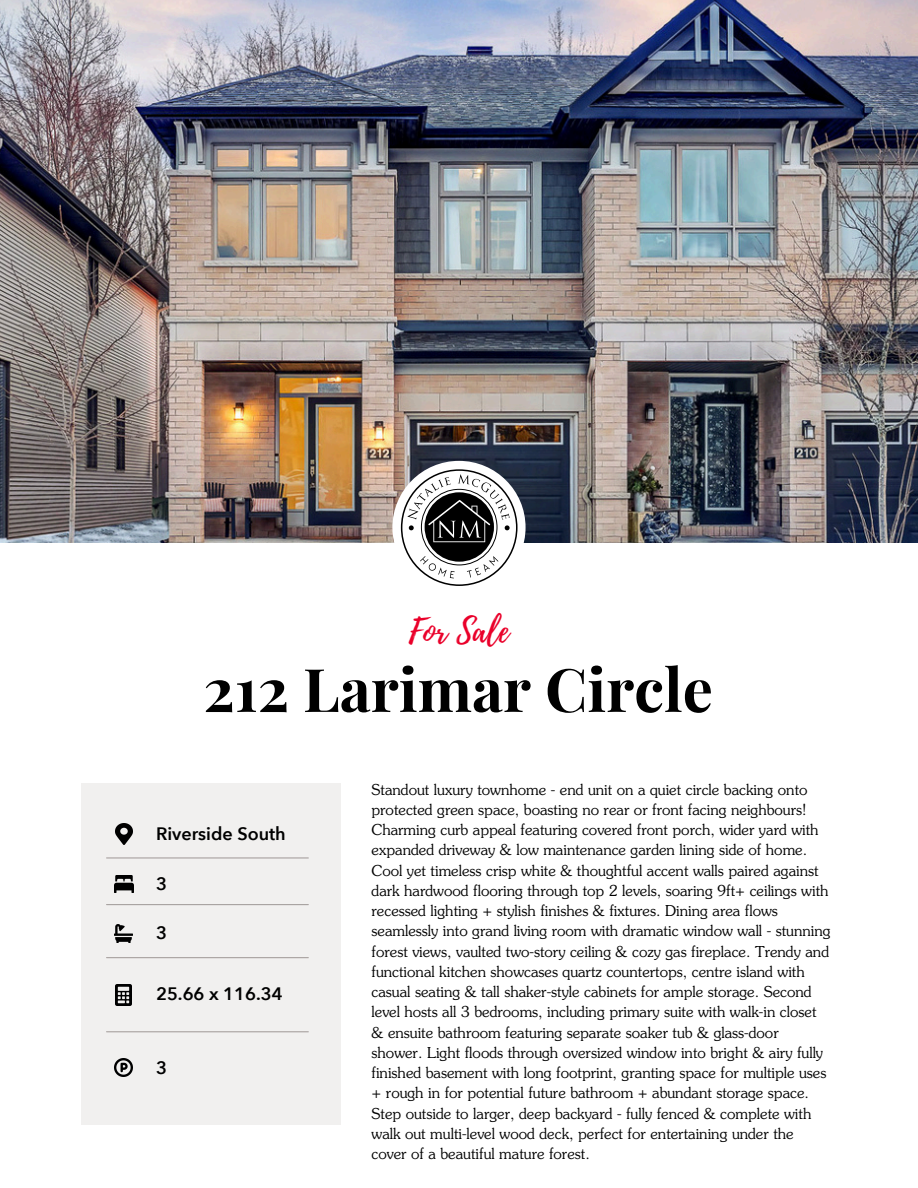
<style>
.page{position:relative;width:918px;height:1188px;background:#fff}
.page>*{position:absolute;margin:0;border:0;box-sizing:border-box;transform-origin:0 0}
.t1{font:700 60px "Playfair Display";color:#000}
.t2{font:33px "Playlist Script";color:#ea002a}
.t3{font:600 18px "Avenir Next";color:#000}
.t4{font:300 15px/20.2px "Souvenir Std";color:#000}
</style>
<div class="page">
<img style="left:0;top:0;width:918px;height:543px">
<div style="left:392px;top:461px;width:134px;height:133px;background:#fff;border-radius:50%"></div>
<svg style="left:401px;top:469px;width:117px;height:117px"></svg>
<div style="left:81px;top:783px;width:260px;height:342px;background:#f1f0ef"></div>
<img style="left:115px;top:823px;width:17px;height:22px">
<img style="left:114px;top:876px;width:19px;height:17px">
<img style="left:115px;top:924px;width:18px;height:18px">
<img style="left:116px;top:984px;width:15px;height:21px">
<img style="left:115px;top:1058px;width:18px;height:18px">
<hr style="left:107px;top:857px;width:201px;height:2px;background:#a7a19f">
<hr style="left:107px;top:904px;width:201px;height:1px;background:#a7a19f">
<hr style="left:107px;top:957px;width:201px;height:1px;background:#a7a19f">
<hr style="left:107px;top:1031px;width:201px;height:1px;background:#a7a19f">
<p class="t2" style="left:409px;top:608px;width:102px">For Sale</p>
<p class="t1" style="left:203px;top:647px;width:511px">212 Larimar Circle</p>
<h1 class="t3" style="left:156px;top:822px;width:131px">Riverside South</h1>
<p class="t3" style="left:156px;top:872px;width:12px">3</p>
<h3 class="t3" style="left:156px;top:921px;width:12px">3</h3>
<p class="t3" style="left:156px;top:982px;width:128px">25.66 x 116.34</p>
<p class="t3" style="left:156px;top:1056px;width:12px">3</p>
<h2 class="t4" style="left:372px;top:780px;width:461px">Standout luxury townhome - end unit on a quiet circle backing onto protected green space, boasting no rear or front facing neighbours!<br>Charming curb appeal featuring covered front porch, wider yard with expanded driveway &amp; low maintenance garden lining side of home.<br>Cool yet timeless crisp white &amp; thoughtful accent walls paired against dark hardwood flooring through top 2 levels, soaring 9ft+ ceilings with recessed lighting + stylish finishes &amp; fixtures. Dining area flows seamlessly into grand living room with dramatic window wall - stunning forest views, vaulted two-story ceiling &amp; cozy gas fireplace. Trendy and functional kitchen showcases quartz countertops, centre island with casual seating &amp; tall shaker-style cabinets for ample storage. Second level hosts all 3 bedrooms, including primary suite with walk-in closet &amp; ensuite bathroom featuring separate soaker tub &amp; glass-door shower. Light floods through oversized window into bright &amp; airy fully finished basement with long footprint, granting space for multiple uses + rough in for potential future bathroom + abundant storage space.<br>Step outside to larger, deep backyard - fully fenced &amp; complete with walk out multi-level wood deck, perfect for entertaining under the cover of a beautiful mature forest.</h2>
</div>
